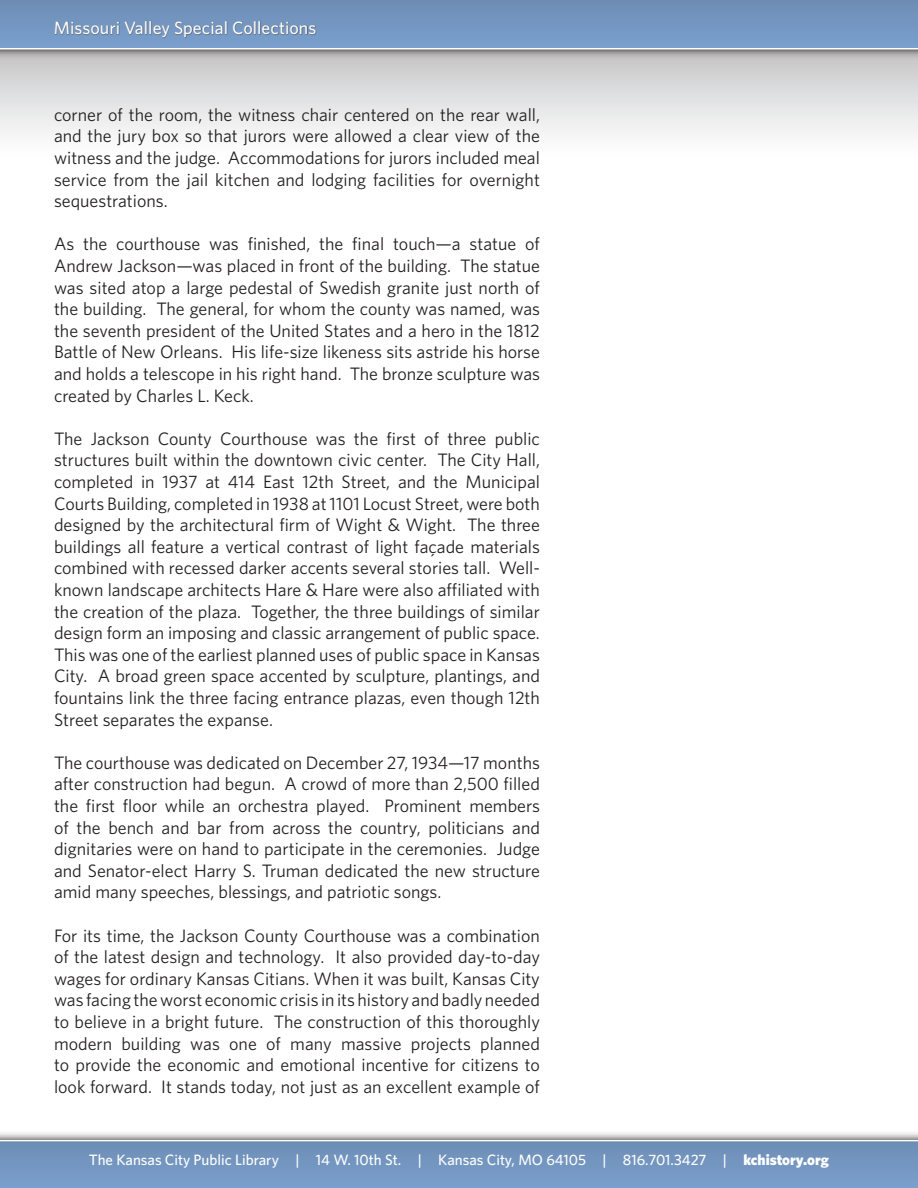
<style>
.page{position:relative;width:918px;height:1188px;background:#fff}
.page>*{position:absolute;margin:0;border:0;box-sizing:border-box;transform-origin:0 0}
.t1{font:18px/21.6px "Whitney";color:#231f20;text-align:justify}
.t2{font:500 18px "Whitney";color:#fff}
.t3{font:500 15px "Whitney";color:#fff}
.s1{font-weight:900}
</style>
<div class="page">
<div style="left:0;top:50px;width:918px;height:108px;background:linear-gradient(to bottom,#c5c5c6,#fff)"></div>
<div style="left:0;top:0;width:918px;height:60px;background:#231f20;opacity:.75"></div>
<div style="left:0;top:0;width:918px;height:48px;background:linear-gradient(to bottom,#6c8db4,#7b9fcc)"></div>
<div style="left:52px;top:16px;width:544px;height:42px;background:#231f20;opacity:.75"></div>
<div style="left:0;top:1130px;width:918px;height:58px;background:#231f20;opacity:.75"></div>
<svg style="left:0;top:1140px;width:918px;height:2px"></svg>
<div style="left:0;top:1142px;width:918px;height:46px;background:#7396c1"></div>
<p class="t2" style="left:54px;top:17px;width:264px">Missouri Valley Special Collections</p>
<p class="t1" style="left:54px;top:103px;width:488px">corner of the room, the witness chair centered on the rear wall, and the jury box so that jurors were allowed a clear view of the witness and the judge. Accommodations for jurors included meal service from the jail kitchen and lodging facilities for overnight sequestrations.</p>
<p class="t1" style="left:54px;top:233px;width:488px">As the courthouse was finished, the final touch—a statue of Andrew Jackson—was placed in front of the building. The statue was sited atop a large pedestal of Swedish granite just north of the building. The general, for whom the county was named, was the seventh president of the United States and a hero in the 1812<br>Battle of New Orleans. His life-size likeness sits astride his horse and holds a telescope in his right hand. The bronze sculpture was created by Charles L. Keck.</p>
<p class="t1" style="left:54px;top:427px;width:488px">The Jackson County Courthouse was the first of three public structures built within the downtown civic center. The City Hall, completed in 1937 at 414 East 12th Street, and the Municipal Courts Building, completed in 1938 at 1101 Locust Street, were both designed by the architectural firm of Wight &amp; Wight. The three buildings all feature a vertical contrast of light façade materials combined with recessed darker accents several stories tall. Well&shy;known landscape architects Hare &amp; Hare were also affiliated with the creation of the plaza. Together, the three buildings of similar design form an imposing and classic arrangement of public space.<br>This was one of the earliest planned uses of public space in Kansas City. A broad green space accented by sculpture, plantings, and fountains link the three facing entrance plazas, even though 12th Street separates the expanse.</p>
<p class="t1" style="left:54px;top:751px;width:488px">The courthouse was dedicated on December 27, 1934—17 months after construction had begun. A crowd of more than 2,500 filled the first floor while an orchestra played. Prominent members of the bench and bar from across the country, politicians and dignitaries were on hand to participate in the ceremonies. Judge and Senator-elect Harry S. Truman dedicated the new structure amid many speeches, blessings, and patriotic songs.</p>
<p class="t1" style="left:54px;top:924px;width:488px">For its time, the Jackson County Courthouse was a combination of the latest design and technology. It also provided day-to-day wages for ordinary Kansas Citians. When it was built, Kansas City was facing the worst economic crisis in its history and badly needed to believe in a bright future. The construction of this thoroughly modern building was one of many massive projects planned to provide the economic and emotional incentive for citizens to look forward. It stands today, not just as an excellent example of</p>
<p class="t3" style="left:89px;top:1151px;width:742px">The Kansas City Public Library | 14 W. 10th St. | Kansas City, MO 64105 | 816.701.3427 | <span class="s1">kchistory.org</span></p>
</div>
